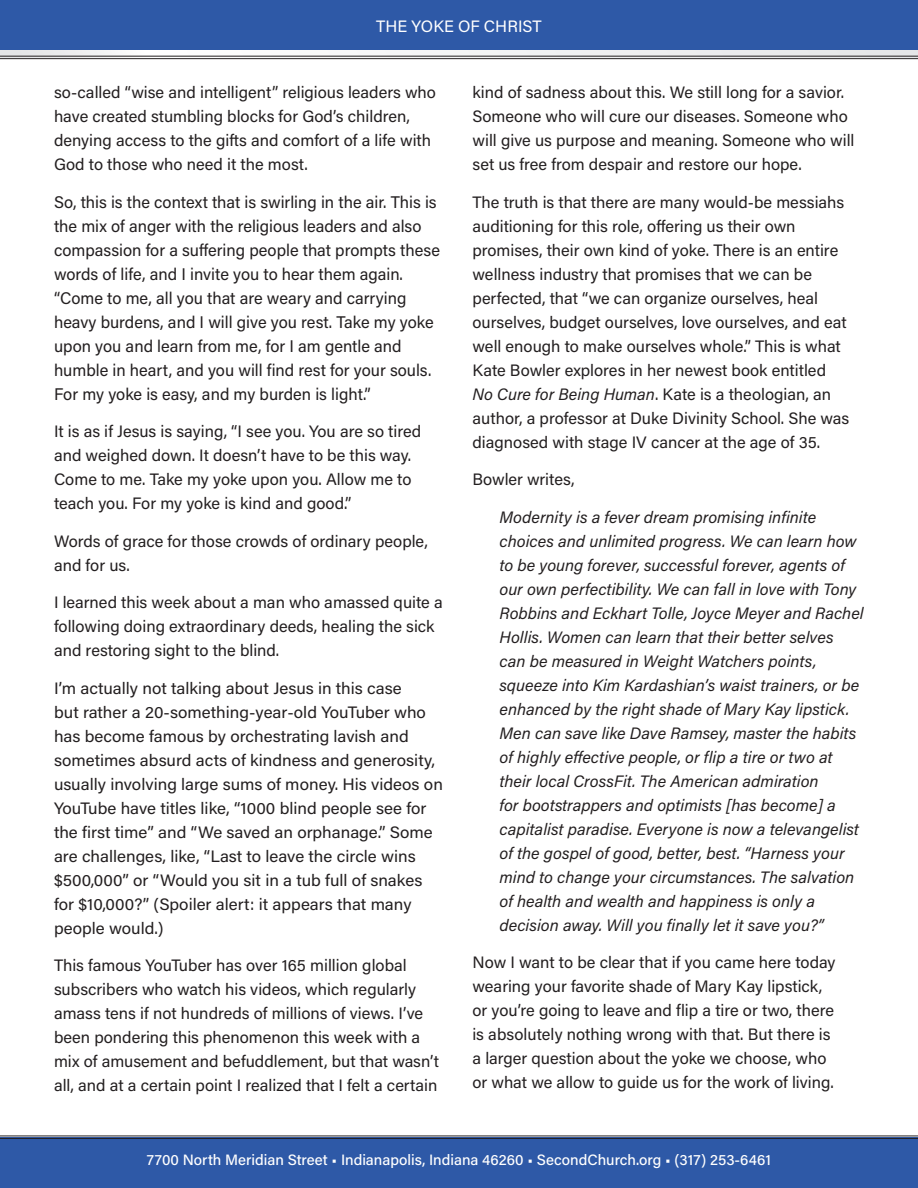
<style>
.page{position:relative;width:918px;height:1188px;background:#fff}
.page>*{position:absolute;margin:0;border:0;box-sizing:border-box;transform-origin:0 0}
.LIT_rack_body{font:16.8px/24px "Acumin Pro";color:#231f20}
.LIT_rack_body-2{font:16.5px/24px "Acumin Pro";color:#231f20}
.LIT_rack_body-3{font:italic 16.5px/24px "Acumin Pro";color:#231f20}
.t1{font:16.5px "Acumin Variable Concept";color:#fff}
.t2{font:15px "Acumin Variable Concept";color:#fff}
.s1{font-style:italic}
</style>
<div class="page">
<svg style="left:0;top:1135px;width:918px;height:3px"></svg>
<div style="left:0;top:1138px;width:918px;height:50px;background:#2e59a7"></div>
<svg style="left:0;top:56px;width:918px;height:3px"></svg>
<svg style="left:0;top:50px;width:918px;height:6px"></svg>
<div style="left:0;top:0;width:918px;height:50px;background:#2e59a7"></div>
<p class="t1" style="left:376px;top:15px;width:167px">THE YOKE OF CHRIST</p>
<p class="LIT_rack_body-2" style="left:54px;top:80px;width:384px">so-called “wise and intelligent” religious leaders who have created stumbling blocks for God’s children, denying access to the gifts and comfort of a life with God to those who need it the most.</p>
<p class="LIT_rack_body" style="left:54px;top:189px;width:387px">So, this is the context that is swirling in the air. This is the mix of anger with the religious leaders and also compassion for a suffering people that prompts these words of life, and I invite you to hear them again. “Come to me, all you that are weary and carrying heavy burdens, and I will give you rest. Take my yoke upon you and learn from me, for I am gentle and humble in heart, and you will find rest for your souls.<br>For my yoke is easy, and my burden is light.”</p>
<p class="LIT_rack_body-2" style="left:54px;top:419px;width:369px">It is as if Jesus is saying, “I see you. You are so tired and weighed down. It doesn’t have to be this way.<br>Come to me. Take my yoke upon you. Allow me to teach you. For my yoke is kind and good.”</p>
<p class="LIT_rack_body-2" style="left:54px;top:528px;width:376px">Words of grace for those crowds of ordinary people, and for us.</p>
<p class="LIT_rack_body-2" style="left:54px;top:590px;width:390px">I learned this week about a man who amassed quite a following doing extraordinary deeds, healing the sick and restoring sight to the blind.</p>
<p class="LIT_rack_body-2" style="left:54px;top:675px;width:390px">I’m actually not talking about Jesus in this case<br>but rather a 20-something-year-old YouTuber who has become famous by orchestrating lavish and sometimes absurd acts of kindness and generosity, usually involving large sums of money. His videos on YouTube have titles like, “1000 blind people see for the first time” and “We saved an orphanage.” Some are challenges, like, “Last to leave the circle wins $500,000” or “Would you sit in a tub full of snakes for $10,000?” (Spoiler alert: it appears that many people would.)</p>
<p class="LIT_rack_body-2" style="left:54px;top:953px;width:387px">This famous YouTuber has over 165 million global subscribers who watch his videos, which regularly amass tens if not hundreds of millions of views. I’ve been pondering this phenomenon this week with a mix of amusement and befuddlement, but that wasn’t all, and at a certain point I realized that I felt a certain</p>
<p class="LIT_rack_body-2" style="left:472px;top:80px;width:384px">kind of sadness about this. We still long for a savior.<br>Someone who will cure our diseases. Someone who will give us purpose and meaning. Someone who will set us free from despair and restore our hope.</p>
<p class="LIT_rack_body-2" style="left:472px;top:189px;width:378px">The truth is that there are many would-be messiahs auditioning for this role, offering us their own promises, their own kind of yoke. There is an entire wellness industry that promises that we can be perfected, that “we can organize ourselves, heal ourselves, budget ourselves, love ourselves, and eat well enough to make ourselves whole.” This is what Kate Bowler explores in her newest book entitled <span class="s1">No Cure for Being Human</span>. Kate is a theologian, an author, a professor at Duke Divinity School. She was diagnosed with stage IV cancer at the age of 35.</p>
<p class="LIT_rack_body-2" style="left:472px;top:467px;width:104px">Bowler writes,</p>
<p class="LIT_rack_body-3" style="left:500px;top:504px;width:366px">Modernity is a fever dream promising infinite choices and unlimited progress. We can learn how to be young forever, successful forever, agents of our own perfectibility. We can fall in love with Tony Robbins and Eckhart Tolle, Joyce Meyer and Rachel Hollis. Women can learn that their better selves can be measured in Weight Watchers points, squeeze into Kim Kardashian’s waist trainers, or be enhanced by the right shade of Mary Kay lipstick.<br>Men can save like Dave Ramsey, master the habits of highly effective people, or flip a tire or two at their local CrossFit. The American admiration<br>for bootstrappers and optimists [has become] a capitalist paradise. Everyone is now a televangelist of the gospel of good, better, best. “Harness your mind to change your circumstances. The salvation of health and wealth and happiness is only a decision away. Will you finally let it save you?”</p>
<p class="LIT_rack_body-2" style="left:472px;top:950px;width:365px">Now I want to be clear that if you came here today wearing your favorite shade of Mary Kay lipstick, or you’re going to leave and flip a tire or two, there is absolutely nothing wrong with that. But there is a larger question about the yoke we choose, who or what we allow to guide us for the work of living.</p>
<p class="t2" style="left:147px;top:1150px;width:626px">7700 North Meridian Street • Indianapolis, Indiana 46260 • SecondChurch.org • (317) 253-6461</p>
</div>
